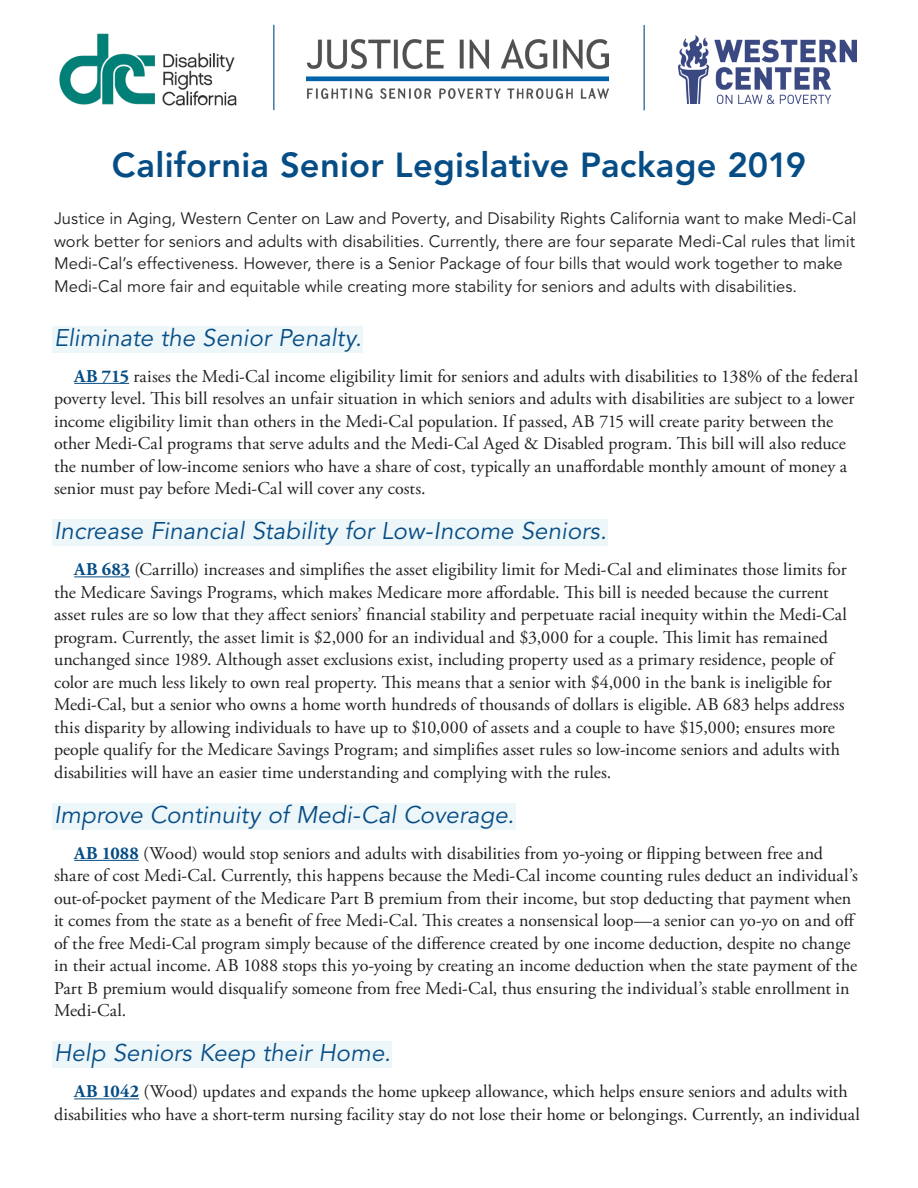
<style>
.page{position:relative;width:918px;height:1188px;background:#fff}
.page>*{position:absolute;margin:0;border:0;box-sizing:border-box;transform-origin:0 0}
.t1{font:800 34.5px "Avenir LT Std";letter-spacing:.01em;color:#064d85}
.t2{font:italic 24px "Avenir LT Std";letter-spacing:.005em;color:#064d85}
.t3{font:18px/22.5px "Adobe Garamond Pro";color:#231f20}
.t4{font:16.5px/22.5px "Avenir LT Std";color:#231f20}
.s1{font-weight:700;color:#064d85}
</style>
<div class="page">
<div style="left:52px;top:326px;width:311px;height:27px;background:#edf6f9"></div>
<hr style="left:74px;top:383px;width:55px;height:1px;background:#064d85">
<div style="left:52px;top:519px;width:556px;height:27px;background:#edf6f9"></div>
<hr style="left:74px;top:576px;width:56px;height:1px;background:#064d85">
<div style="left:52px;top:803px;width:464px;height:27px;background:#edf6f9"></div>
<hr style="left:74px;top:860px;width:65px;height:1px;background:#064d85">
<div style="left:52px;top:1041px;width:340px;height:27px;background:#edf6f9"></div>
<hr style="left:74px;top:1098px;width:65px;height:1px;background:#064d85">
<img style="left:678px;top:35px;width:178px;height:68px">
<img style="left:59px;top:33px;width:178px;height:73px">
<img style="left:306px;top:40px;width:303px;height:58px">
<hr style="left:273px;top:25px;width:1px;height:85px;background:#064d85">
<hr style="left:644px;top:25px;width:1px;height:85px;background:#064d85">
<h1 class="t1" style="left:112px;top:145px;width:696px">California Senior Legislative Package 2019</h1>
<p class="t4" style="left:54px;top:208px;width:804px">Justice in Aging, Western Center on Law and Poverty, and Disability Rights California want to make Medi-Cal work better for seniors and adults with disabilities. Currently, there are four separate Medi-Cal rules that limit Medi-Cal’s effectiveness. However, there is a Senior Package of four bills that would work together to make Medi-Cal more fair and equitable while creating more stability for seniors and adults with disabilities.</p>
<h2 class="t2" style="left:54px;top:324px;width:309px">Eliminate the Senior Penalty.</h2>
<p class="t3" style="left:54px;top:365px;width:806px;text-indent:20px"><span class="s1">AB 715</span> raises the Medi-Cal income eligibility limit for seniors and adults with disabilities to 138% of the federal poverty level. This bill resolves an unfair situation in which seniors and adults with disabilities are subject to a lower income eligibility limit than others in the Medi-Cal population. If passed, AB 715 will create parity between the other Medi-Cal programs that serve adults and the Medi-Cal Aged &amp; Disabled program. This bill will also reduce the number of low-income seniors who have a share of cost, typically an unaffordable monthly amount of money a senior must pay before Medi-Cal will cover any costs.</p>
<h2 class="t2" style="left:54px;top:517px;width:554px">Increase Financial Stability for Low-Income Seniors.</h2>
<p class="t3" style="left:54px;top:559px;width:795px;text-indent:20px"><span class="s1">AB 683</span> (Carrillo) increases and simplifies the asset eligibility limit for Medi-Cal and eliminates those limits for the Medicare Savings Programs, which makes Medicare more affordable. This bill is needed because the current asset rules are so low that they affect seniors’ financial stability and perpetuate racial inequity within the Medi-Cal program. Currently, the asset limit is $2,000 for an individual and $3,000 for a couple. This limit has remained unchanged since 1989. Although asset exclusions exist, including property used as a primary residence, people of color are much less likely to own real property. This means that a senior with $4,000 in the bank is ineligible for Medi-Cal, but a senior who owns a home worth hundreds of thousands of dollars is eligible. AB 683 helps address this disparity by allowing individuals to have up to $10,000 of assets and a couple to have $15,000; ensures more people qualify for the Medicare Savings Program; and simplifies asset rules so low-income seniors and adults with disabilities will have an easier time understanding and complying with the rules.</p>
<h2 class="t2" style="left:54px;top:801px;width:462px">Improve Continuity of Medi-Cal Coverage.</h2>
<p class="t3" style="left:54px;top:842px;width:805px;text-indent:20px"><span class="s1">AB 1088</span> (Wood) would stop seniors and adults with disabilities from yo-yoing or flipping between free and share of cost Medi-Cal. Currently, this happens because the Medi-Cal income counting rules deduct an individual’s out-of-pocket payment of the Medicare Part B premium from their income, but stop deducting that payment when it comes from the state as a benefit of free Medi-Cal. This creates a nonsensical loop—a senior can yo-yo on and off of the free Medi-Cal program simply because of the difference created by one income deduction, despite no change in their actual income. AB 1088 stops this yo-yoing by creating an income deduction when the state payment of the Part B premium would disqualify someone from free Medi-Cal, thus ensuring the individual’s stable enrollment in Medi-Cal.</p>
<h2 class="t2" style="left:54px;top:1039px;width:338px">Help Seniors Keep their Home.</h2>
<p class="t3" style="left:54px;top:1081px;width:808px;text-align:center"><span class="s1">AB 1042</span> (Wood) updates and expands the home upkeep allowance, which helps ensure seniors and adults with disabilities who have a short-term nursing facility stay do not lose their home or belongings. Currently, an individual</p>
</div>
